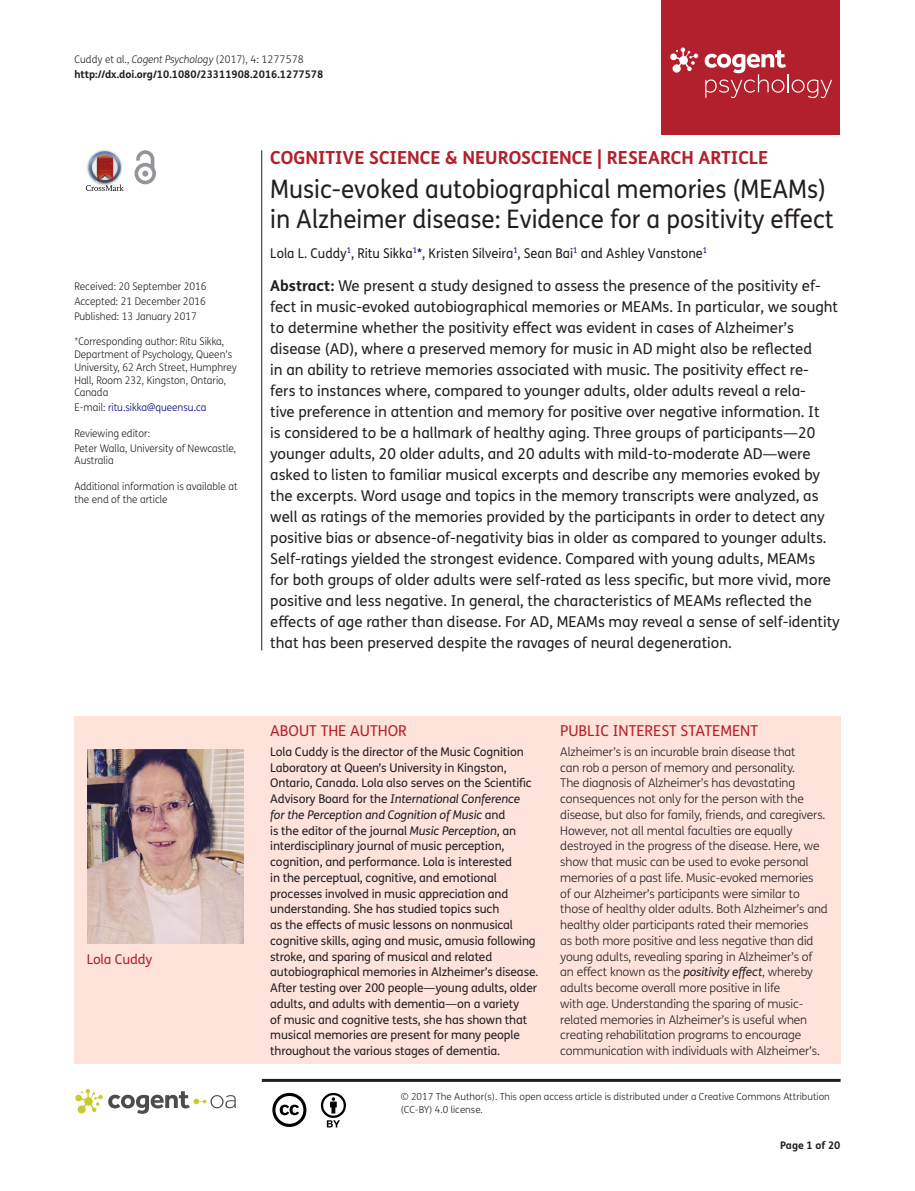
<style>
.page{position:relative;width:915px;height:1191px;background:#fff}
.page>*{position:absolute;margin:0;border:0;box-sizing:border-box;transform-origin:0 0}
.t1{font:25.5px/30px "FS Me Pro";color:#231f20;scale:.95 1}
.t2{font:700 18px "FS Me Pro";color:#b3202d}
.t3{font:15px/21px "FS Me Pro";color:#231f20}
.t4{font:15px "FS Me Pro";color:#b3202d}
.t5{font:13.5px "FS Me Pro";color:#231f20;scale:.95 1}
.t6{font:13.5px "FS Me Pro";letter-spacing:-.01em;color:#b3202d}
.t7{font:300 12px/15.8px "FS Me Pro";letter-spacing:-.01em;color:#231f20}
.t8{font:12px/15.8px "FS Me Pro";letter-spacing:-.01em;color:#231f20}
.t9{font:300 10.5px/12.8px "FS Me Pro";color:#231f20;scale:.95 1}
.t10{font:700 10.5px/15px "FS Me Pro";color:#231f20}
.t11{font:300 10.5px "FS Me Pro";color:#000080;scale:.95 1}
.t12{font:300 9.75px/12.8px "FS Me Pro";color:#231f20}
.s1{font-weight:300}
.s2{font-weight:300;font-style:italic}
.s3{color:#231f20}
.s4{color:#000080}
.s5{font-weight:700}
.s6{font-style:italic}
.s7{font-weight:400;font-style:italic}
</style>
<div class="page">
<div style="left:661px;top:0;width:179px;height:134px;background:#b3202d"></div>
<svg style="left:670px;top:48px;width:28px;height:25px"></svg>
<svg style="left:704px;top:50px;width:127px;height:48px"></svg>
<div style="left:74px;top:716px;width:766px;height:347px;background:#fde3da"></div>
<svg style="left:86px;top:151px;width:38px;height:40px"></svg>
<svg style="left:134px;top:150px;width:22px;height:34px"></svg>
<hr style="left:261px;top:150px;width:1px;height:500px;background:#231f20">
<svg style="left:75px;top:1089px;width:161px;height:24px"></svg>
<svg style="left:272px;top:1093px;width:34px;height:34px"></svg>
<svg style="left:321px;top:1093px;width:25px;height:34px"></svg>
<hr style="left:262px;top:1078px;width:578px;height:3px;background:#231f20">
<img style="left:88px;top:749px;width:155px;height:194px">
<p class="t10" style="left:74px;top:51px;width:250px"><span class="s1">Cuddy et al.,</span> <span class="s2">Cogent Psychology</span> <span class="s1">(2017), 4: 1277578 </span>http://dx.doi.org/10.1080/23311908.2016.1277578</p>
<p class="t9" style="left:74px;top:279px;width:141px;line-height:14.9px;text-align:justify">Received: 20 September 2016<br>Accepted: 21 December 2016<br>Published: 13 January 2017</p>
<p class="t9" style="left:74px;top:335px;width:172px">*Corresponding author: Ritu Sikka,<br>Department of Psychology, Queen’s<br>University, 62 Arch Street, Humphrey<br>Hall, Room 232, Kingston, Ontario,<br>Canada</p>
<p class="t11" style="left:74px;top:400px;width:140px"><span class="s3">E-mail:</span> ritu.sikka@queensu.ca</p>
<p class="t9" style="left:74px;top:425px;width:172px;line-height:14.9px">Reviewing editor:<br>Peter Walla, University of Newcastle,</p>
<p class="t9" style="left:74px;top:454px;width:43px">Australia</p>
<p class="t9" style="left:74px;top:479px;width:173px">Additional information is available at the end of the article</p>
<p class="t6" style="left:87px;top:950px;width:67px">Lola Cuddy</p>
<p class="t2" style="left:270px;top:143px;width:499px">COGNITIVE SCIENCE &amp; NEUROSCIENCE | RESEARCH ARTICLE</p>
<h1 class="t1" style="left:270px;top:174px;width:594px">Music-evoked autobiographical memories (MEAMs) in Alzheimer disease: Evidence for a positivity effect</h1>
<p class="t5" style="left:270px;top:243px;width:461px">Lola L. Cuddy<sup>1</sup>, Ritu Sikka<sup>1</sup><span class="s4">*</span>, Kristen Silveira<sup>1</sup>, Sean Bai<sup>1</sup> and Ashley Vanstone<sup>1</sup></p>
<p class="t3" style="left:270px;top:275px;width:571px"><span class="s5">Abstract:</span> We present a study designed to assess the presence of the positivity ef&shy;fect in music-evoked autobiographical memories or MEAMs. In particular, we sought to determine whether the positivity effect was evident in cases of Alzheimer’s disease (AD), where a preserved memory for music in AD might also be reflected<br>in an ability to retrieve memories associated with music. The positivity effect re-<br>fers to instances where, compared to younger adults, older adults reveal a rela-<br>tive preference in attention and memory for positive over negative information. It<br>is considered to be a hallmark of healthy aging. Three groups of participants—20 younger adults, 20 older adults, and 20 adults with mild-to-moderate AD—were asked to listen to familiar musical excerpts and describe any memories evoked by the excerpts. Word usage and topics in the memory transcripts were analyzed, as well as ratings of the memories provided by the participants in order to detect any positive bias or absence-of-negativity bias in older as compared to younger adults.<br>Self-ratings yielded the strongest evidence. Compared with young adults, MEAMs<br>for both groups of older adults were self-rated as less specific, but more vivid, more positive and less negative. In general, the characteristics of MEAMs reflected the effects of age rather than disease. For AD, MEAMs may reveal a sense of self-identity that has been preserved despite the ravages of neural degeneration.</p>
<p class="t4" style="left:270px;top:721px;width:138px">ABOUT THE AUTHOR</p>
<p class="t8" style="left:270px;top:743px;width:269px">Lola Cuddy is the director of the Music Cognition Laboratory at Queen’s University in Kingston, Ontario, Canada. Lola also serves on the Scientific Advisory Board for the <span class="s6">International Conference<br>for the Perception and Cognition of Music</span> and<br>is the editor of the journal <span class="s6">Music Perception</span>, an interdisciplinary journal of music perception, cognition, and performance. Lola is interested<br>in the perceptual, cognitive, and emotional processes involved in music appreciation and understanding. She has studied topics such<br>as the effects of music lessons on nonmusical cognitive skills, aging and music, amusia following stroke, and sparing of musical and related autobiographical memories in Alzheimer’s disease.<br>After testing over 200 people—young adults, older adults, and adults with dementia—on a variety<br>of music and cognitive tests, she has shown that musical memories are present for many people throughout the various stages of dementia.</p>
<p class="t4" style="left:560px;top:721px;width:199px">PUBLIC INTEREST STATEMENT</p>
<p class="t7" style="left:560px;top:743px;width:269px">Alzheimer’s is an incurable brain disease that<br>can rob a person of memory and personality.<br>The diagnosis of Alzheimer’s has devastating consequences not only for the person with the disease, but also for family, friends, and caregivers.<br>However, not all mental faculties are equally destroyed in the progress of the disease. Here, we show that music can be used to evoke personal memories of a past life. Music-evoked memories<br>of our Alzheimer’s participants were similar to those of healthy older adults. Both Alzheimer’s and healthy older participants rated their memories<br>as both more positive and less negative than did young adults, revealing sparing in Alzheimer’s of an effect known as the <span class="s7">positivity effect</span>, whereby adults become overall more positive in life<br>with age. Understanding the sparing of music&shy;related memories in Alzheimer’s is useful when creating rehabilitation programs to encourage communication with individuals with Alzheimer’s.</p>
<p class="t12" style="left:400px;top:1090px;width:430px">© 2017 The Author(s). This open access article is distributed under a Creative Commons Attribution (CC-BY) 4.0 license.</p>
<p class="t10" style="left:780px;top:1137px;width:62px">Page 1 of 20</p>
</div>
